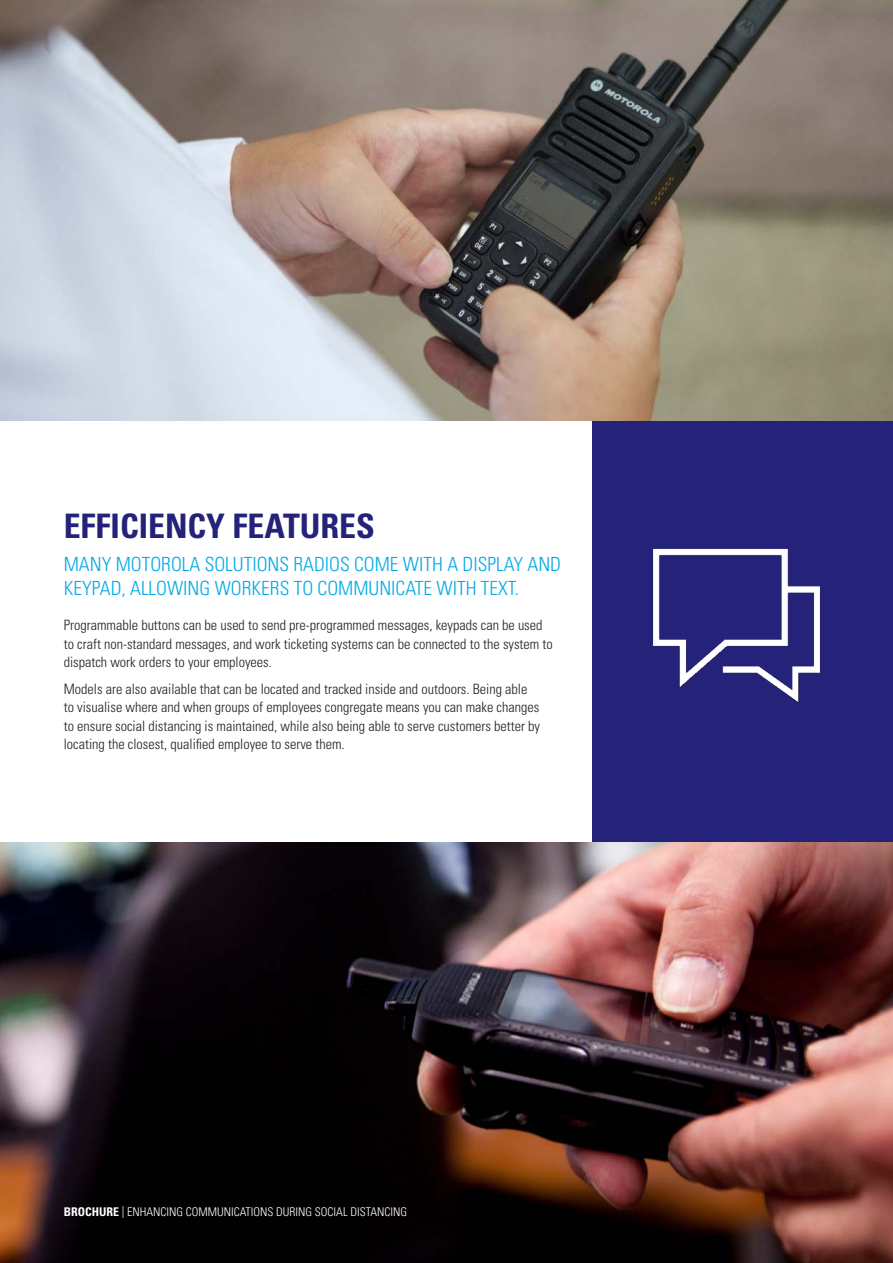
<style>
.page{position:relative;width:893px;height:1263px;background:#fff}
.page>*{position:absolute;margin:0;border:0;box-sizing:border-box;transform-origin:0 0}
.t1{font:700 condensed 33.75px "Univers LT Std";color:#242279}
.t2{font:300 condensed 19.5px/24px "Univers LT Std";color:#00a9e7}
.t3{font:300 condensed 14.25px/18.3px "Univers LT Std";color:#221f1f}
.t4{font:300 condensed 12px "Univers LT Std";color:#fff}
.s1{font-weight:700}
</style>
<div class="page">
<img style="left:0;top:842px;width:893px;height:421px">
<div style="left:592px;top:421px;width:301px;height:421px;background:#242279"></div>
<img style="left:653px;top:548px;width:168px;height:155px">
<img style="left:0;top:0;width:893px;height:421px">
<h1 class="t1" style="left:64px;top:514px;width:313px">EFFICIENCY FEATURES</h1>
<h2 class="t2" style="left:64px;top:554px;width:499px">MANY MOTOROLA SOLUTIONS RADIOS COME WITH A DISPLAY AND<br>KEYPAD, ALLOWING WORKERS TO COMMUNICATE WITH TEXT.</h2>
<p class="t3" style="left:64px;top:617px;width:491px">Programmable buttons can be used to send pre-programmed messages, keypads can be used to craft non-standard messages, and work ticketing systems can be connected to the system to dispatch work orders to your employees.</p>
<p class="t3" style="left:64px;top:681px;width:478px">Models are also available that can be located and tracked inside and outdoors. Being able to visualise where and when groups of employees congregate means you can make changes to ensure social distancing is maintained, while also being able to serve customers better by locating the closest, qualified employee to serve them.</p>
<p class="t4" style="left:64px;top:1207px;width:345px"><span class="s1">BROCHURE</span> | ENHANCING COMMUNICATIONS DURING SOCIAL DISTANCING</p>
</div>
